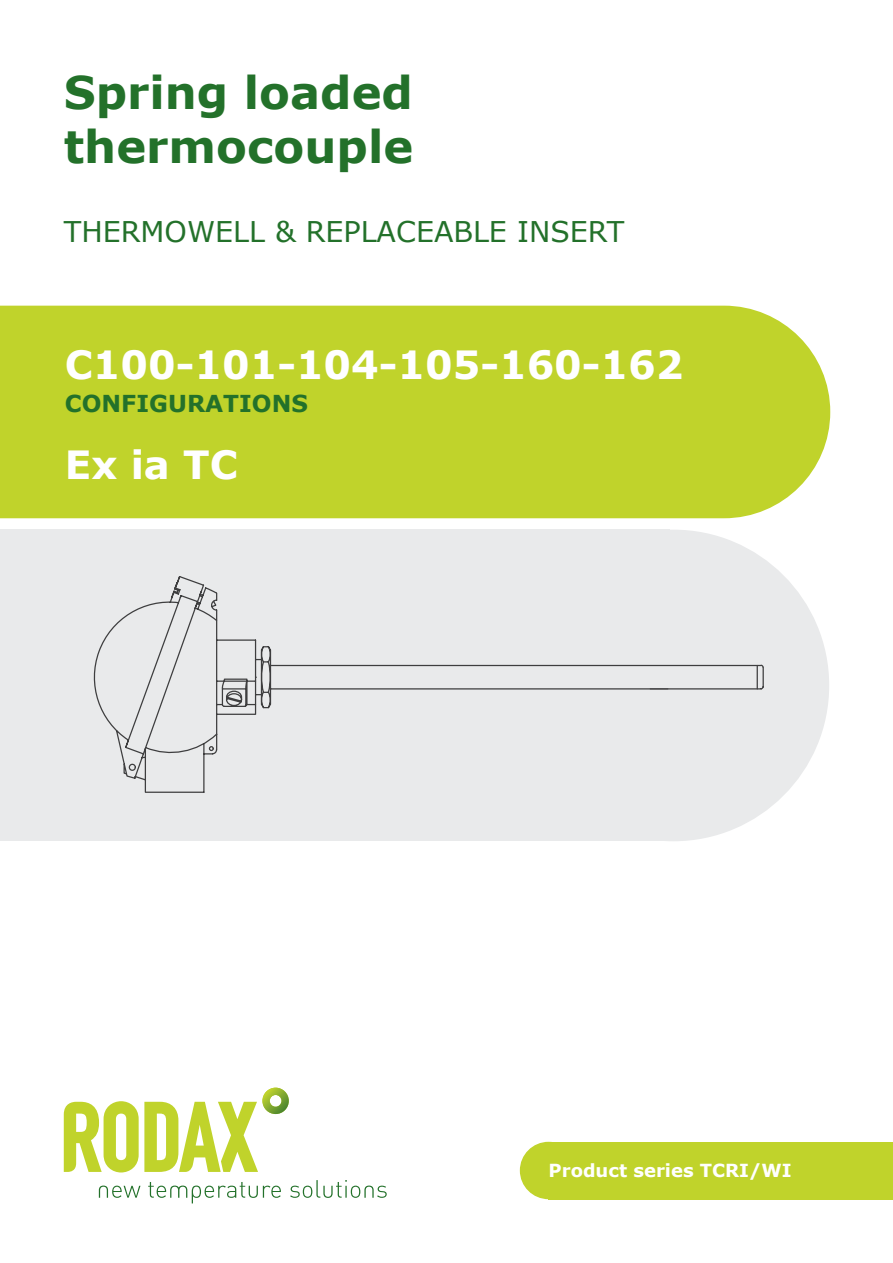
<style>
.page{position:relative;width:893px;height:1263px;background:#fff}
.page>*{position:absolute;margin:0;border:0;box-sizing:border-box;transform-origin:0 0}
.t1{font:700 45px/54px "Verdana";color:#23712a}
.t2{font:700 38.85px "Verdana";color:#fff}
.t3{font:28.5px "Verdana";color:#23712a}
.t4{font:700 23.25px "Verdana";color:#23712a}
.t5{font:700 18px "Verdana";color:#fff}
</style>
<div class="page">
<div style="left:0;top:530px;width:670px;height:311px;background:#e9eaeb"></div>
<div style="left:518px;top:530px;width:311px;height:311px;background:#e9eaeb;border-radius:50%"></div>
<div style="left:0;top:306px;width:830px;height:212px;background:#c0d32b"></div>
<svg style="left:64px;top:1087px;width:225px;height:85px"></svg>
<svg style="left:99px;top:1185px;width:41px;height:13px"></svg>
<svg style="left:148px;top:1182px;width:133px;height:21px"></svg>
<svg style="left:290px;top:1180px;width:97px;height:18px"></svg>
<div style="left:549px;top:1142px;width:344px;height:57px;background:#c0d32b"></div>
<div style="left:520px;top:1142px;width:57px;height:57px;background:#c0d32b;border-radius:50%"></div>
<svg style="left:93px;top:576px;width:164px;height:217px"></svg>
<svg style="left:256px;top:645px;width:508px;height:64px"></svg>
<p class="t1" style="left:64px;top:66px;width:351px">Spring loaded thermocouple</p>
<p class="t3" style="left:64px;top:214px;width:562px">THERMOWELL &amp; REPLACEABLE INSERT</p>
<p class="t2" style="left:65px;top:340px;width:620px">C100-101-104-105-160-162</p>
<p class="t4" style="left:65px;top:389px;width:245px">CONFIGURATIONS</p>
<p class="t2" style="left:65px;top:439px;width:174px">Ex ia TC</p>
<p class="t5" style="left:549px;top:1159px;width:245px">Product series TCRI/WI</p>
</div>
